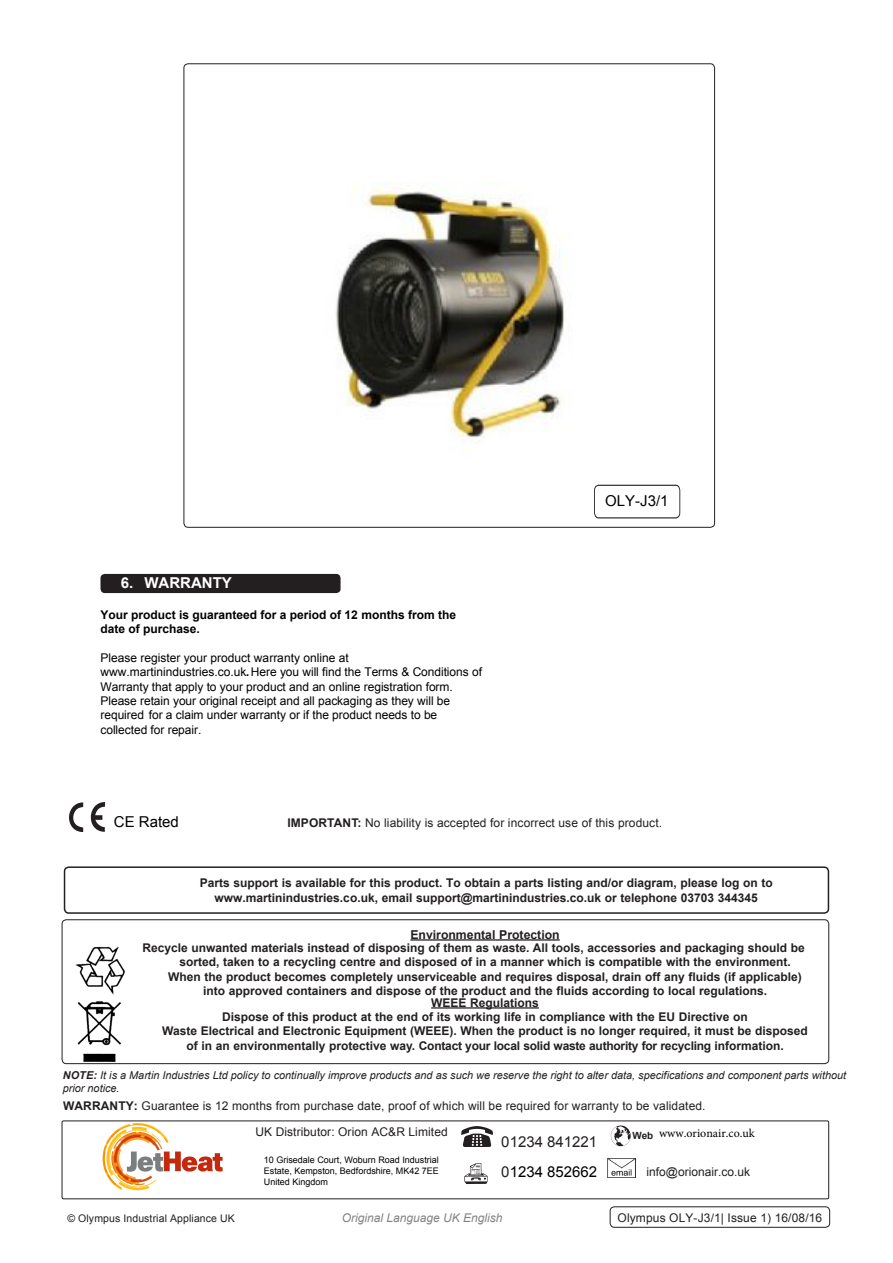
<style>
.page{position:relative;width:893px;height:1263px;background:#fff}
.page>*{position:absolute;margin:0;border:0;box-sizing:border-box;transform-origin:0 0}
.t1{font:15px/30px "Arial";color:#231f20}
.t2{font:700 15px "Arial";color:#fff}
.t3{font:15px "Arial";color:#000}
.t4{font:15px "Arial";color:#000}
.t5{font:700 12.3px "Arial";color:#231f20}
.t6{font:700 12px/14.4px "Arial";color:#231f20}
.t7{font:12px/14.4px "Arial";letter-spacing:-.005em;color:#000}
.Body{font:12px "Arial";letter-spacing:.01em;color:#231f20}
.t8{font:700 12px "Arial";letter-spacing:-.02em;color:#231f20}
.t9{font:700 12px/14.4px "Arial";color:#000}
.Body__Footer{font:12px "Arial";letter-spacing:.01em;color:#231f20}
.Body__Justified__7pt{font:12px "Arial";letter-spacing:.005em;color:#231f20}
.t10{font:italic 12px "Arial";color:#808285}
.t11{font:12px "Minion Pro";color:#000}
.Body__Justified__7pt-2{font:italic 10.8px/13px "Arial";color:#231f20}
.Body__Justified__7pt-3{font:10.5px "Arial";letter-spacing:.01em;color:#231f20}
.t12{font:700 9.9px "Arial";color:#231f20}
.t13{font:9px/10.8px "Arial";color:#000;text-align:justify}
.s1{font-weight:700;font-style:italic}
.s2{font-weight:700}
.s3{color:#000}
</style>
<div class="page">
<div style="left:62px;top:1120px;width:767px;height:79px;border:1px solid #231f20;border-radius:2px"></div>
<img style="left:610px;top:1125px;width:21px;height:22px">
<img style="left:464px;top:1163px;width:24px;height:21px">
<img style="left:461px;top:1127px;width:31px;height:20px">
<img style="left:607px;top:1158px;width:29px;height:19px">
<img style="left:75px;top:946px;width:50px;height:49px">
<img style="left:77px;top:1001px;width:44px;height:61px">
<hr style="left:410px;top:939px;width:150px;height:1px;background:#231f20">
<hr style="left:431px;top:1007px;width:108px;height:1px;background:#231f20">
<div style="left:62px;top:919px;width:767px;height:145px;border:1px solid #231f20;border-radius:4px"></div>
<img style="left:69px;top:803px;width:36px;height:28px">
<div style="left:64px;top:866px;width:765px;height:48px;border:2px solid #231f20;border-radius:4px"></div>
<div style="left:610px;top:1206px;width:220px;height:22px;border:1px solid #231f20;border-radius:4px"></div>
<img style="left:335px;top:182px;width:231px;height:256px">
<img style="left:102px;top:1124px;width:121px;height:67px">
<svg style="left:594px;top:484px;width:86px;height:35px"></svg>
<div style="left:100px;top:574px;width:241px;height:19px;background:#231f20;border-radius:4px"></div>
<p class="t2" style="left:121px;top:572px;width:113px">6. WARRANTY</p>
<p class="t9" style="left:100px;top:607px;width:357px">Your product is guaranteed for a period of 12 months from the date of purchase.</p>
<p class="t7" style="left:100px;top:650px;width:383px">Please register your product warranty online at www.martinindustries.co.uk<span class="s1">.</span> Here you will find the Terms &amp; Conditions of Warranty that apply to your product and an online registration form.<br>Please retain your original receipt and all packaging as they will be required for a claim under warranty or if the product needs to be collected for repair.</p>
<p class="t3" style="left:605px;top:491px;width:65px">OLY-J3/1</p>
<p class="t4" style="left:114px;top:812px;width:67px">CE Rated</p>
<p class="Body" style="left:287px;top:815px;width:376px"><span class="s2">IMPORTANT:</span> No liability is accepted for incorrect use of this product.</p>
<p class="t6" style="left:200px;top:876px;width:575px;text-align:center">Parts support is available for this product. To obtain a parts listing and/or diagram, please log on to www.martinindustries.co.uk, email support@martinindustries.co.uk or telephone 03703 344345</p>
<p class="t5" style="left:410px;top:926px;width:151px">Environmental Protection</p>
<p class="t6" style="left:179px;top:941px;width:627px;text-indent:-37px">Recycle unwanted materials instead of disposing of them as waste. All tools, accessories and packaging should be sorted, taken to a recycling centre and disposed of in a manner which is compatible with the environment.</p>
<p class="t6" style="left:168px;top:970px;width:635px">When the product becomes completely unserviceable and requires disposal, drain off any fluids (if applicable)</p>
<p class="t6" style="left:203px;top:984px;width:566px">into approved containers and dispose of the product and the fluids according to local regulations.</p>
<p class="t6" style="left:431px;top:996px;width:109px">WEEE Regulations</p>
<p class="t6" style="left:222px;top:1010px;width:527px">Dispose of this product at the end of its working life in compliance with the EU Directive on</p>
<p class="t6" style="left:162px;top:1024px;width:647px">Waste Electrical and Electronic Equipment (WEEE). When the product is no longer required, it must be disposed</p>
<p class="t8" style="left:186px;top:1038px;width:599px">of in an environmentally protective way. Contact your local solid waste authority for recycling information.</p>
<p class="Body__Justified__7pt-2" style="left:63px;top:1069px;width:785px"><span class="s2">NOTE:</span> It is a Martin Industries Ltd policy to continually improve products and as such we reserve the right to alter data, specifications and component parts without prior notice.</p>
<p class="Body" style="left:63px;top:1098px;width:644px"><span class="s2">WARRANTY:</span> Guarantee is 12 months from purchase date, proof of which will be required for warranty to be validated.</p>
<p class="Body__Justified__7pt" style="left:255px;top:1124px;width:194px">UK Distributor: Orion AC&amp;R Limited</p>
<p class="Body" style="left:646px;top:1164px;width:105px">info@orionair.co.uk</p>
<p class="t11" style="left:659px;top:1125px;width:97px">www.orionair.co.uk</p>
<p class="t12" style="left:633px;top:1128px;width:22px">Web</p>
<p class="t1" style="left:501px;top:1126px;width:97px">01234 841221<br>0<span class="s3">1234 852662</span></p>
<p class="t13" style="left:264px;top:1155px;width:177px">10 Grisedale Court, Woburn Road Industrial Estate, Kempston, Bedfordshire, MK42 7EE United Kingdom</p>
<p class="Body__Justified__7pt-3" style="left:67px;top:1211px;width:169px">© Olympus Industrial Appliance UK</p>
<p class="t10" style="left:342px;top:1209px;width:162px">Original Language UK English</p>
<p class="Body__Footer" style="left:618px;top:1209px;width:206px">Olympus OLY-J3/1| Issue 1) 16/08/16</p>
</div>
